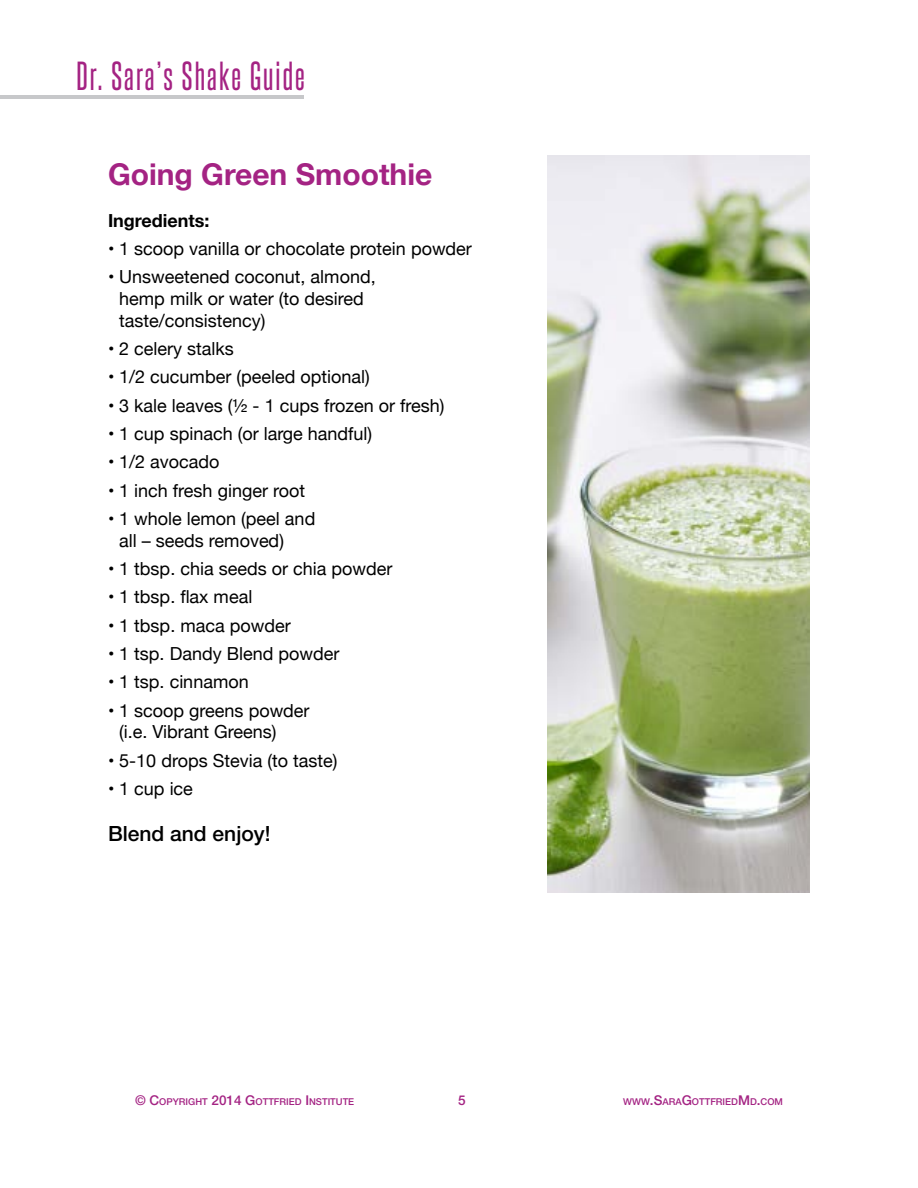
<style>
.page{position:relative;width:918px;height:1188px;background:#fff}
.page>*{position:absolute;margin:0;border:0;box-sizing:border-box;transform-origin:0 0}
.t1{font:34.5px "Steelfish Rg";letter-spacing:.06em;color:#a42383}
.Shake_Name{font:700 30px "Helvetica Neue";color:#a42383}
.Text{font:500 21px "Helvetica Neue";color:#000}
.Text-2{font:18px/21.6px "Helvetica Neue";color:#000}
.Text-3{font:700 18px "Helvetica Neue";color:#000}
.t2{font:500 13.5px "Helvetica Neue";color:#a42383}
.t3{font:500 9.45px "Helvetica Neue";color:#a42383}
.s1{font-size:13.5px}
</style>
<div class="page">
<hr style="left:0;top:95px;width:304px;height:3px;background:#c7c8ca">
<img style="left:548px;top:156px;width:262px;height:736px">
<h1 class="t1" style="left:76px;top:55px;width:230px">Dr. Sara’s Shake Guide</h1>
<p class="Shake_Name" style="left:108px;top:151px;width:326px">Going Green Smoothie</p>
<p class="Text-3" style="left:108px;top:206px;width:103px">Ingredients:</p>
<p class="Text-2" style="left:108px;top:239px;width:365px">• 1 scoop vanilla or chocolate protein powder</p>
<p class="Text-2" style="left:119px;top:267px;width:258px;text-indent:-11px">• Unsweetened coconut, almond, hemp milk or water (to desired taste/consistency)</p>
<p class="Text-2" style="left:108px;top:339px;width:127px">• 2 celery stalks</p>
<p class="Text-2" style="left:108px;top:367px;width:263px">• 1/2 cucumber (peeled optional)</p>
<p class="Text-2" style="left:108px;top:396px;width:338px">• 3 kale leaves (½ - 1 cups frozen or fresh)</p>
<p class="Text-2" style="left:108px;top:424px;width:266px">• 1 cup spinach (or large handful)</p>
<p class="Text-2" style="left:108px;top:452px;width:113px">• 1/2 avocado</p>
<p class="Text-2" style="left:108px;top:481px;width:199px">• 1 inch fresh ginger root</p>
<p class="Text-2" style="left:119px;top:509px;width:198px;text-indent:-11px">• 1 whole lemon (peel and all – seeds removed)</p>
<p class="Text-2" style="left:108px;top:559px;width:286px">• 1 tbsp. chia seeds or chia powder</p>
<p class="Text-2" style="left:108px;top:587px;width:146px">• 1 tbsp. flax meal</p>
<p class="Text-2" style="left:108px;top:616px;width:184px">• 1 tbsp. maca powder</p>
<p class="Text-2" style="left:108px;top:644px;width:233px">• 1 tsp. Dandy Blend powder</p>
<p class="Text-2" style="left:108px;top:672px;width:142px">• 1 tsp. cinnamon</p>
<p class="Text-2" style="left:119px;top:701px;width:192px;text-indent:-11px">• 1 scoop greens powder (i.e. Vibrant Greens)</p>
<p class="Text-2" style="left:108px;top:751px;width:231px">• 5-10 drops Stevia (to taste)</p>
<p class="Text-2" style="left:108px;top:779px;width:86px">• 1 cup ice</p>
<p class="Text" style="left:108px;top:821px;width:164px">Blend and enjoy!</p>
<p class="t3" style="left:135px;top:1096px;width:221px"><span class="s1">© C</span>OPYRIGHT <span class="s1">2014 G</span>OTTFRIED <span class="s1">I</span> NSTITUTE</p>
<p class="t2" style="left:458px;top:1092px;width:9px">5</p>
<p class="t3" style="left:623px;top:1096px;width:160px">WWW<span class="s1">.S</span>ARA<span class="s1">G</span>OTTFRIED<span class="s1">M</span>D<span class="s1">.</span>COM</p>
</div>
